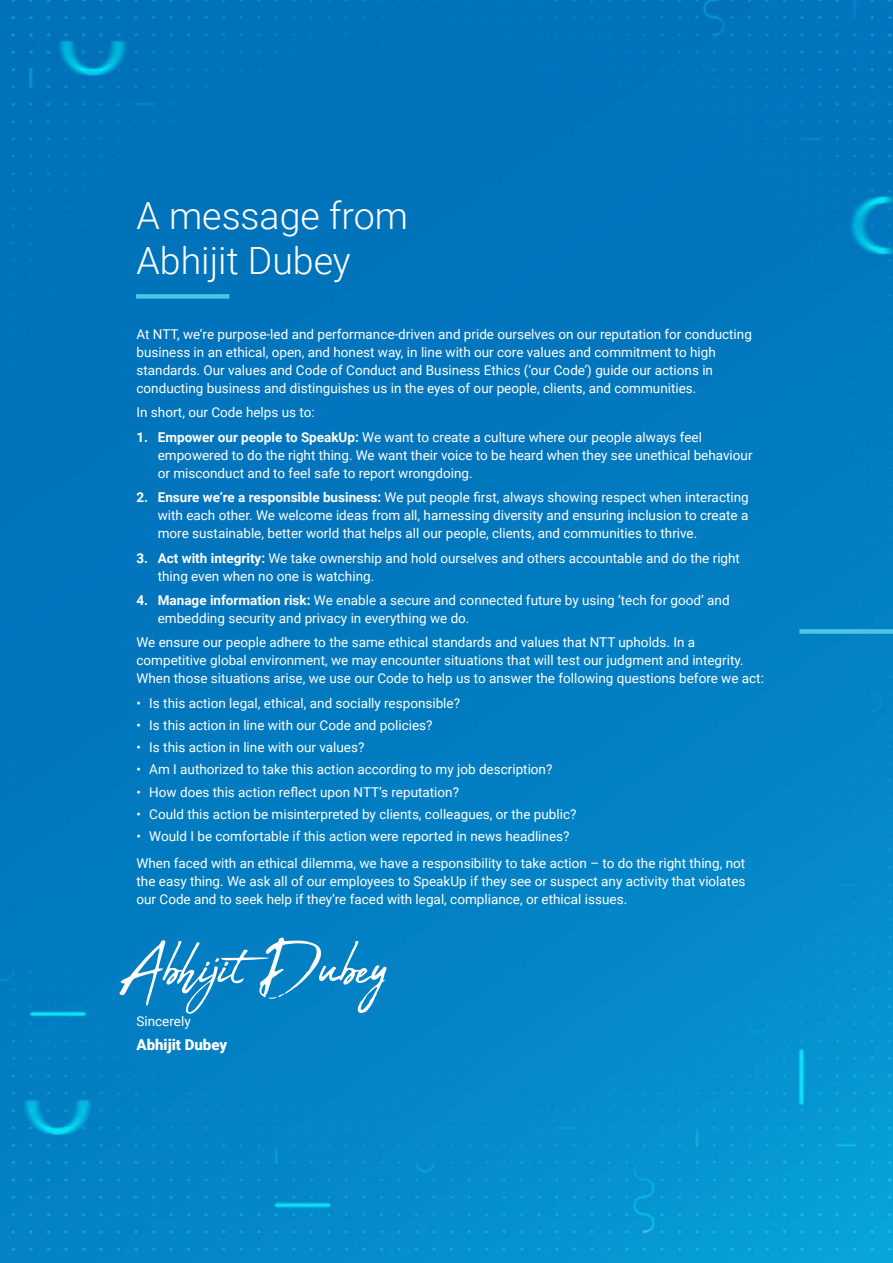
<style>
.page{position:relative;width:893px;height:1263px;background:#fff}
.page>*{position:absolute;margin:0;border:0;box-sizing:border-box;transform-origin:0 0}
.t1{font:77.1px "Abuget";color:#fff}
.t2{font:300 37.5px/45px "Roboto";color:#fff}
.t3{font:900 15px "Roboto";color:#fff}
.t4{font:13.5px/18px "Roboto";color:#fff}
.s1{font-weight:700}
</style>
<div class="page">
<img style="left:0;top:0;width:893px;height:1263px">
<div style="left:799px;top:629px;width:94px;height:5px;background:#4ec6e0"></div>
<div style="left:136px;top:294px;width:93px;height:5px;background:#4ec6e0"></div>
<h2 class="t2" style="left:136px;top:196px;width:273px">A message from<br>Abhijit Dubey</h2>
<p class="t4" style="left:136px;top:326px;width:617px">At NTT, we’re purpose-led and performance-driven and pride ourselves on our reputation for conducting business in an ethical, open, and honest way, in line with our core values and commitment to high standards. Our values and Code of Conduct and Business Ethics (‘our Code’) guide our actions in conducting business and distinguishes us in the eyes of our people, clients, and communities.</p>
<p class="t4" style="left:136px;top:404px;width:180px">In short, our Code helps us to:</p>
<p class="t4" style="left:158px;top:429px;width:596px;text-indent:-21px"><span class="s1">1. Empower our people to SpeakUp:</span> We want to create a culture where our people always feel empowered to do the right thing. We want their voice to be heard when they see unethical behaviour or misconduct and to feel safe to report wrongdoing.</p>
<p class="t4" style="left:158px;top:488px;width:592px;text-align:justify;text-indent:-21px"><span class="s1">2. Ensure we’re a responsible business:</span> We put people first, always showing respect when interacting with each other. We welcome ideas from all, harnessing diversity and ensuring inclusion to create a more sustainable, better world that helps all our people, clients, and communities to thrive.</p>
<p class="t4" style="left:158px;top:550px;width:584px;text-indent:-21px"><span class="s1">3. Act with integrity:</span> We take ownership and hold ourselves and others accountable and do the right thing even when no one is watching.</p>
<p class="t4" style="left:158px;top:592px;width:573px;text-indent:-21px"><span class="s1">4. Manage information risk:</span> We enable a secure and connected future by using ’tech for good’ and embedding security and privacy in everything we do.</p>
<p class="t4" style="left:136px;top:634px;width:629px">We ensure our people adhere to the same ethical standards and values that NTT upholds. In a competitive global environment, we may encounter situations that will test our judgment and integrity.<br>When those situations arise, we use our Code to help us to answer the following questions before we act:</p>
<p class="t4" style="left:136px;top:695px;width:325px">• Is this action legal, ethical, and socially responsible?</p>
<p class="t4" style="left:136px;top:717px;width:298px">• Is this action in line with our Code and policies?</p>
<p class="t4" style="left:136px;top:739px;width:229px">• Is this action in line with our values?</p>
<p class="t4" style="left:136px;top:761px;width:417px">• Am I authorized to take this action according to my job description?</p>
<p class="t4" style="left:136px;top:784px;width:324px">• How does this action reflect upon NTT’s reputation?</p>
<p class="t4" style="left:136px;top:806px;width:441px">• Could this action be misinterpreted by clients, colleagues, or the public?</p>
<p class="t4" style="left:136px;top:824px;width:610px;line-height:26.5px">• Would I be comfortable if this action were reported in news headlines?<br>When faced with an ethical dilemma, we have a responsibility to take action – to do the right thing, not</p>
<p class="t4" style="left:136px;top:873px;width:610px">the easy thing. We ask all of our employees to SpeakUp if they see or suspect any activity that violates our Code and to seek help if they’re faced with legal, compliance, or ethical issues.</p>
<h1 class="t1" style="left:119px;top:937px;width:270px">Abhijit Dubey</h1>
<p class="t4" style="left:136px;top:1013px;width:56px">Sincerely</p>
<p class="t3" style="left:136px;top:1038px;width:92px">Abhijit Dubey</p>
</div>
